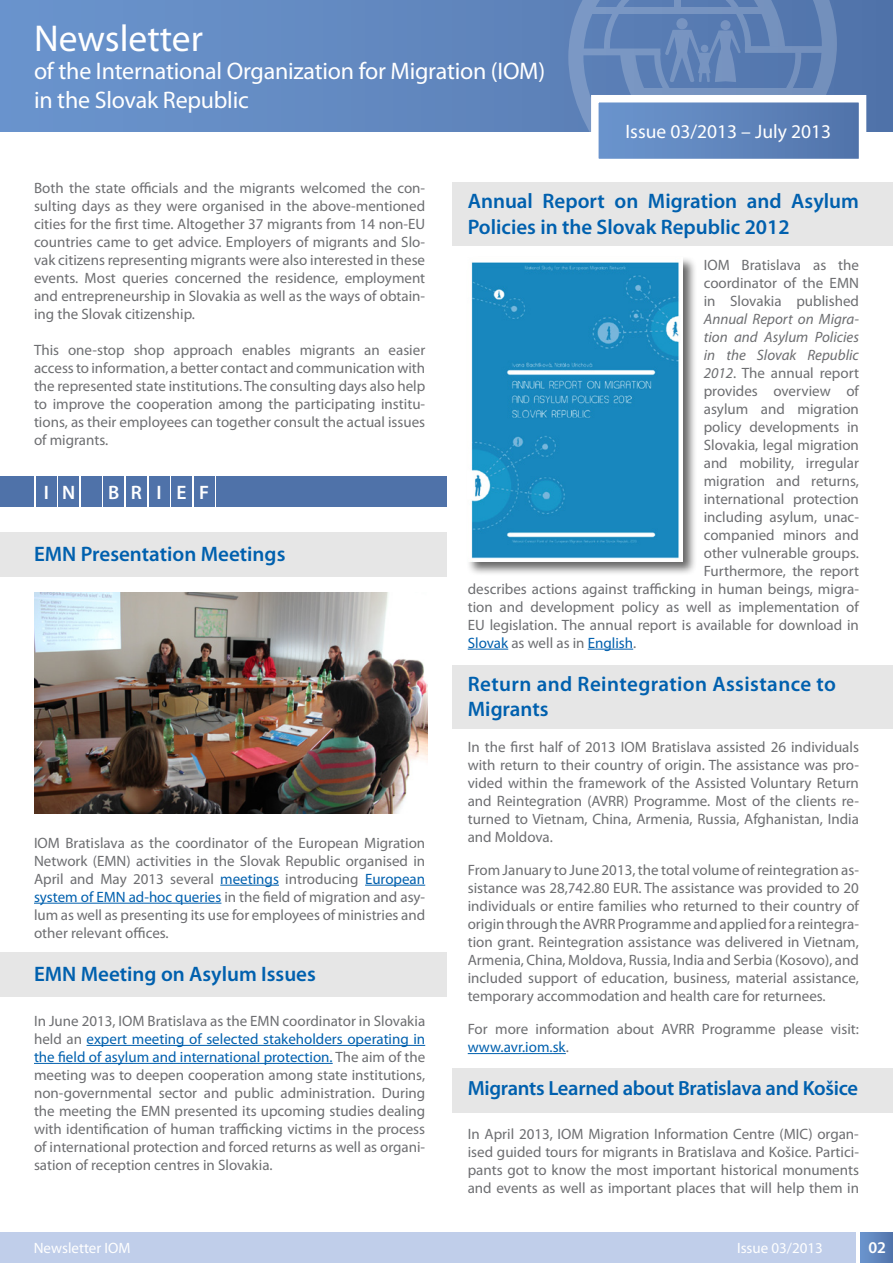
<style>
.page{position:relative;width:893px;height:1263px;background:#fff}
.page>*{position:absolute;margin:0;border:0;box-sizing:border-box;transform-origin:0 0}
.t1{font:37.5px "Myriad Pro";color:#fff}
.t2{font:24px/28.8px "Myriad Pro";letter-spacing:-.01em;color:#fff}
.t3{font:600 21px/25.2px "Myriad Pro";color:#0060ae}
.t4{font:600 21px/25.2px "Myriad Pro";letter-spacing:.02em;color:#0060ae}
.t5{font:600 20.55px "Myriad Pro";letter-spacing:-.015em;color:#0060ae}
.t6{font:19.5px "Myriad Pro";color:#fff}
.t7{font:600 19.5px "Myriad Pro";letter-spacing:.69em;color:#fff}
.t8{font:600 16.5px "Myriad Pro";color:#fff}
.t9{font:15px/18px "Myriad Pro";color:#6d6e71;text-align:justify}
.t10{font:italic 15px "Myriad Pro";color:#6d6e71}
.t11{font:15px "Myriad Pro";color:#fff}
.t12{font:15px "Myriad Pro";color:#0060ae}
.s1{color:#0060ae}
.s2{font-style:italic}
.s3{color:#6d6e71}
</style>
<div class="page">
<svg style="left:860px;top:1232px;width:33px;height:31px"></svg>
<div style="left:0;top:1232px;width:855px;height:31px;background:#c0ceea"></div>
<div style="left:453px;top:665px;width:440px;height:64px;background:#e6e6e6"></div>
<div style="left:453px;top:1068px;width:440px;height:45px;background:#e6e6e6"></div>
<div style="left:453px;top:182px;width:440px;height:64px;background:#e6e6e6"></div>
<div style="left:0;top:0;width:893px;height:132px;background:#648cc3"></div>
<svg style="left:568px;top:0;width:302px;height:159px"></svg>
<div style="left:0;top:532px;width:446px;height:45px;background:#e6e6e6"></div>
<div style="left:0;top:952px;width:446px;height:45px;background:#e6e6e6"></div>
<hr style="left:220px;top:885px;width:59px;height:1px;background:#0060ae">
<hr style="left:365px;top:885px;width:60px;height:1px;background:#0060ae">
<hr style="left:34px;top:903px;width:187px;height:1px;background:#0060ae">
<hr style="left:87px;top:1045px;width:338px;height:1px;background:#0060ae">
<hr style="left:34px;top:1063px;width:299px;height:1px;background:#0060ae">
<img style="left:34px;top:592px;width:393px;height:222px">
<hr style="left:468px;top:649px;width:40px;height:1px;background:#0060ae">
<hr style="left:588px;top:649px;width:45px;height:1px;background:#0060ae">
<hr style="left:468px;top:1053px;width:98px;height:1px;background:#0060ae">
<div style="left:466px;top:256px;width:231px;height:320px;background:#000;opacity:.6"></div>
<img style="left:468px;top:257px;width:214px;height:304px">
<div style="left:36px;top:476px;width:20px;height:31px;background:#4f72a9"></div>
<div style="left:172px;top:476px;width:20px;height:31px;background:#4f72a9"></div>
<div style="left:104px;top:476px;width:20px;height:31px;background:#4f72a9"></div>
<div style="left:231px;top:476px;width:28px;height:31px;background:#4f72a9"></div>
<div style="left:81px;top:476px;width:20px;height:31px;background:#4f72a9"></div>
<div style="left:217px;top:476px;width:20px;height:31px;background:#4f72a9"></div>
<div style="left:149px;top:476px;width:20px;height:31px;background:#4f72a9"></div>
<div style="left:59px;top:476px;width:20px;height:31px;background:#4f72a9"></div>
<div style="left:194px;top:476px;width:20px;height:31px;background:#4f72a9"></div>
<div style="left:126px;top:476px;width:20px;height:31px;background:#4f72a9"></div>
<div style="left:0;top:476px;width:34px;height:31px;background:#4f72a9"></div>
<div style="left:256px;top:476px;width:190px;height:31px;background:#4f72a9"></div>
<h1 class="t1" style="left:34px;top:15px;width:170px">Newsletter</h1>
<h2 class="t2" style="left:34px;top:56px;width:513px">of the International Organization for Migration (IOM) in the Slovak Republic</h2>
<h3 class="t6" style="left:626px;top:120px;width:207px">Issue 03/2013 – July 2013</h3>
<p class="t9" style="left:34px;top:179px;width:393px">Both the state officials and the migrants welcomed the con&shy;sulting days as they were organised in the above-mentioned cities for the first time. Altogether 37 migrants from 14 non-EU countries came to get advice. Employers of migrants and Slo&shy;vak citizens representing migrants were also interested in these events. Most queries concerned the residence, employment and entrepreneurship in Slovakia as well as the ways of obtain&shy;ing the Slovak citizenship.</p>
<p class="t9" style="left:34px;top:341px;width:393px">This one-stop shop approach enables migrants an easier access to information, a better contact and communication with the represented state institutions. The consulting days also help to improve the cooperation among the participating institu&shy;tions, as their employees can together consult the actual issues of migrants.</p>
<h3 class="t7" style="left:44px;top:480px;width:33px">I N</h3>
<h3 class="t7" style="left:108px;top:480px;width:102px">BRIEF</h3>
<h3 class="t3" style="left:34px;top:540px;width:253px">EMN Presentation Meetings</h3>
<p class="t9" style="left:34px;top:833px;width:393px">IOM Bratislava as the coordinator of the European Migration Network (EMN) activities in the Slovak Republic organised in April and May 2013 several <span class="s1">meetings</span> introducing <span class="s1">European system of EMN ad-hoc queries</span> in the field of migration and asy&shy;lum as well as presenting its use for employees of ministries and other relevant offices.</p>
<h3 class="t3" style="left:34px;top:961px;width:283px">EMN Meeting on Asylum Issues</h3>
<p class="t9" style="left:34px;top:1012px;width:393px">In June 2013, IOM Bratislava as the EMN coordinator in Slovakia held an <span class="s1">expert meeting of selected stakeholders operating in the field of asylum and international protection.</span> The aim of the meeting was to deepen cooperation among state institutions, non-governmental sector and public administration. During the meeting the EMN presented its upcoming studies dealing with identification of human trafficking victims in the process of international protection and forced returns as well as organi&shy;sation of reception centres in Slovakia.</p>
<h3 class="t3" style="left:468px;top:188px;width:393px">Annual Report on Migration and Asylum<br>Policies in the Slovak Republic 2012</h3>
<p class="t9" style="left:704px;top:255px;width:157px">IOM Bratislava as the coordinator of the EMN in Slovakia published</p>
<p class="t10" style="left:704px;top:309px;width:157px">Annual Report on Migra-</p>
<p class="t10" style="left:704px;top:327px;width:157px">tion and Asylum Policies</p>
<p class="t10" style="left:704px;top:345px;width:157px">in the Slovak Republic</p>
<p class="t9" style="left:704px;top:363px;width:157px"><span class="s2">2012</span>. The annual report</p>
<p class="t9" style="left:704px;top:381px;width:157px">provides overview of</p>
<p class="t9" style="left:704px;top:399px;width:157px">asylum and migration</p>
<p class="t9" style="left:704px;top:417px;width:157px">policy developments in</p>
<p class="t9" style="left:704px;top:435px;width:157px">Slovakia, legal migration</p>
<p class="t9" style="left:704px;top:453px;width:157px">and mobility, irregular</p>
<p class="t9" style="left:704px;top:471px;width:157px">migration and returns,</p>
<p class="t9" style="left:704px;top:489px;width:157px">international protection</p>
<p class="t9" style="left:704px;top:507px;width:157px">including asylum, unac-</p>
<p class="t9" style="left:704px;top:525px;width:157px">companied minors and</p>
<p class="t9" style="left:704px;top:543px;width:157px">other vulnerable groups.</p>
<p class="t9" style="left:704px;top:561px;width:157px">Furthermore, the report</p>
<p class="t9" style="left:468px;top:579px;width:393px">describes actions against trafficking in human beings, migra-</p>
<p class="t9" style="left:468px;top:597px;width:393px">tion and development policy as well as implementation of</p>
<p class="t9" style="left:468px;top:615px;width:393px">EU legislation. The annual report is available for download in</p>
<p class="t12" style="left:468px;top:633px;width:170px">Slovak <span class="s3">as well as in</span> English<span class="s3">.</span></p>
<h3 class="t4" style="left:468px;top:671px;width:370px">Return and Reintegration Assistance to<br>Migrants</h3>
<p class="t9" style="left:468px;top:738px;width:393px">In the first half of 2013 IOM Bratislava assisted 26 individuals with return to their country of origin. The assistance was pro&shy;vided within the framework of the Assisted Voluntary Return and Reintegration (AVRR) Programme. Most of the clients re&shy;turned to Vietnam, China, Armenia, Russia, Afghanistan, India and Moldova.</p>
<p class="t9" style="left:468px;top:861px;width:393px">From January to June 2013, the total volume of reintegration as&shy;sistance was 28,742.80 EUR. The assistance was provided to 20 individuals or entire families who returned to their country of origin through the AVRR Programme and applied for a reintegra&shy;tion grant. Reintegration assistance was delivered in Vietnam, Armenia, China, Moldova, Russia, India and Serbia (Kosovo), and included support of education, business, material assistance, temporary accommodation and health care for returnees.</p>
<p class="t9" style="left:468px;top:1020px;width:393px">For more information about AVRR Programme please visit: <span class="s1">www.avr.iom.sk</span>.</p>
<h3 class="t5" style="left:468px;top:1075px;width:392px">Migrants Learned about Bratislava and Košice</h3>
<p class="t9" style="left:468px;top:1124px;width:393px">In April 2013, IOM Migration Information Centre (MIC) organ&shy;ised guided tours for migrants in Bratislava and Košice. Partici&shy;pants got to know the most important historical monuments and events as well as important places that will help them in</p>
<p class="t11" style="left:34px;top:1239px;width:98px">Newsletter IOM</p>
<p class="t11" style="left:737px;top:1239px;width:87px">Issue 03/2013</p>
<p class="t8" style="left:868px;top:1237px;width:19px">02</p>
</div>
